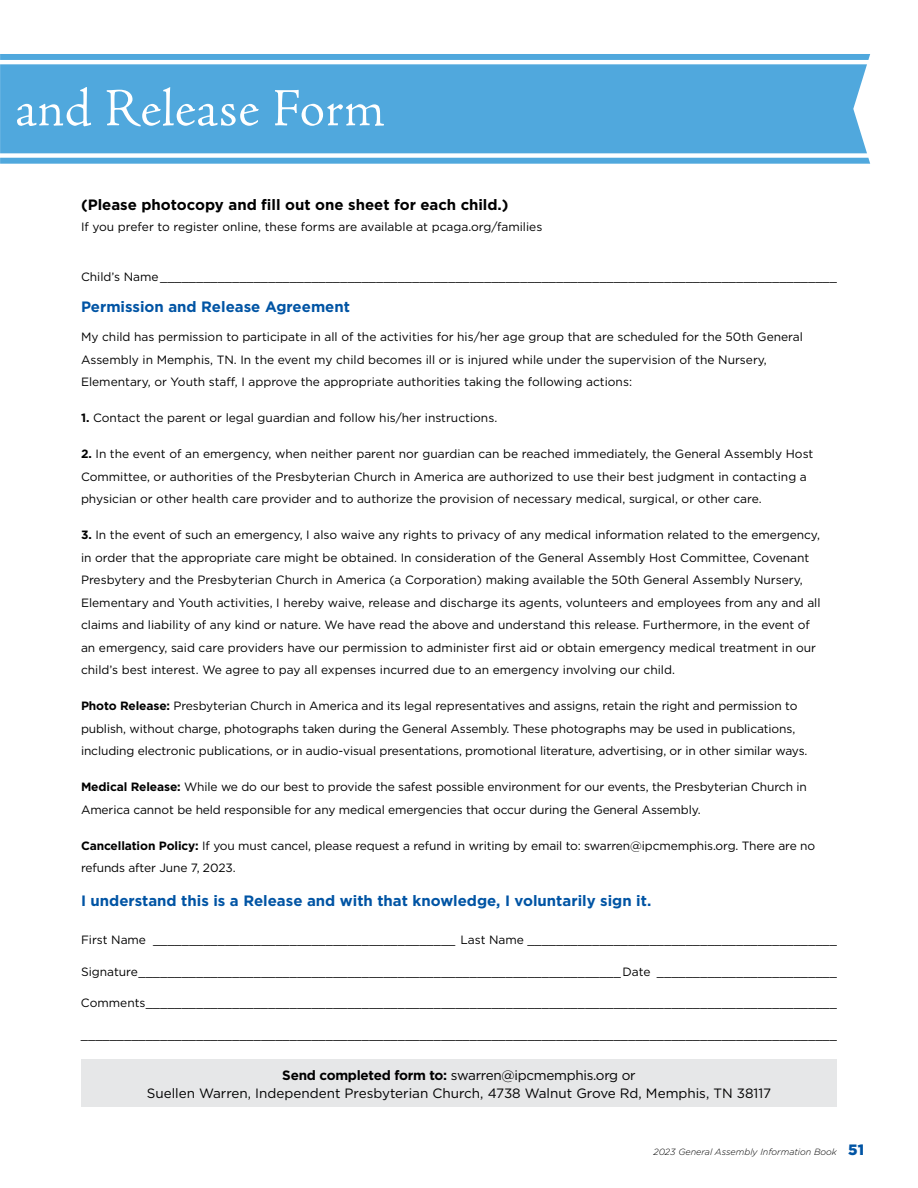
<style>
.page{position:relative;width:918px;height:1188px;background:#fff}
.page>*{position:absolute;margin:0;border:0;box-sizing:border-box;transform-origin:0 0}
.t1{font:300 54px "Adobe Jenson Pro";letter-spacing:.005em;color:#fff}
.t2{font:700 15px "Gotham";color:#0054a4}
.t3{font:700 15px "Gotham";color:#000}
.t4{font:13.5px/18px "Gotham";color:#000;text-align:center}
.t5{font:12px/22.5px "Gotham";color:#000}
.t6{font:italic 300 9px "Gotham";color:#000}
.s1{font-weight:700}
.s2{font-weight:900;font-style:normal;font-size:15px;color:#0054a4}
</style>
<div class="page">
<svg style="left:0;top:54px;width:870px;height:110px;background:#60afe0"></svg>
<div style="left:81px;top:1060px;width:756px;height:47px;background:#e6e7e8"></div>
<h1 class="t1" style="left:15px;top:78px;width:371px">and Release Form</h1>
<p class="t3" style="left:81px;top:195px;width:429px">(Please photocopy and fill out one sheet for each child.)</p>
<p class="t5" style="left:81px;top:215px;width:463px">If you prefer to register online, these forms are available at pcaga.org/families</p>
<p class="t5" style="left:81px;top:265px;width:757px">Child’s Name______________________________________________________________________________________________</p>
<p class="t2" style="left:81px;top:297px;width:271px">Permission and Release Agreement</p>
<p class="t5" style="left:81px;top:326px;width:723px">My child has permission to participate in all of the activities for his/her age group that are scheduled for the 50th General<br>Assembly in Memphis, TN. In the event my child becomes ill or is injured while under the supervision of the Nursery,<br>Elementary, or Youth staff, I approve the appropriate authorities taking the following actions:</p>
<p class="t5" style="left:81px;top:407px;width:418px"><span class="s1">1.</span> Contact the parent or legal guardian and follow his/her instructions.</p>
<p class="t5" style="left:81px;top:443px;width:734px"><span class="s1">2.</span> In the event of an emergency, when neither parent nor guardian can be reached immediately, the General Assembly Host<br>Committee, or authorities of the Presbyterian Church in America are authorized to use their best judgment in contacting a physician or other health care provider and to authorize the provision of necessary medical, surgical, or other care.</p>
<p class="t5" style="left:81px;top:524px;width:741px"><span class="s1">3.</span> In the event of such an emergency, I also waive any rights to privacy of any medical information related to the emergency, in order that the appropriate care might be obtained. In consideration of the General Assembly Host Committee, Covenant Presbytery and the Presbyterian Church in America (a Corporation) making available the 50th General Assembly Nursery, Elementary and Youth activities, I hereby waive, release and discharge its agents, volunteers and employees from any and all claims and liability of any kind or nature. We have read the above and understand this release. Furthermore, in the event of an emergency, said care providers have our permission to administer first aid or obtain emergency medical treatment in our child’s best interest. We agree to pay all expenses incurred due to an emergency involving our child.</p>
<p class="t5" style="left:81px;top:695px;width:728px"><span class="s1">Photo Release:</span> Presbyterian Church in America and its legal representatives and assigns, retain the right and permission to publish, without charge, photographs taken during the General Assembly. These photographs may be used in publications, including electronic publications, or in audio-visual presentations, promotional literature, advertising, or in other similar ways.</p>
<p class="t5" style="left:81px;top:776px;width:727px"><span class="s1">Medical Release:</span> While we do our best to provide the safest possible environment for our events, the Presbyterian Church in<br>America cannot be held responsible for any medical emergencies that occur during the General Assembly.</p>
<p class="t5" style="left:81px;top:834px;width:736px"><span class="s1">Cancellation Policy:</span> If you must cancel, please request a refund in writing by email to: swarren@ipcmemphis.org. There are no refunds after June 7, 2023.</p>
<p class="t2" style="left:81px;top:891px;width:572px">I understand this is a Release and with that knowledge, I voluntarily sign it.</p>
<p class="t5" style="left:81px;top:929px;width:757px">First Name __________________________________________ Last Name ___________________________________________</p>
<p class="t5" style="left:81px;top:960px;width:757px">Signature___________________________________________________________________Date _________________________</p>
<p class="t5" style="left:81px;top:992px;width:757px">Comments________________________________________________________________________________________________</p>
<p class="t5" style="left:81px;top:1023px;width:757px">_________________________________________________________________________________________________________</p>
<p class="t4" style="left:147px;top:1066px;width:626px"><span class="s1">Send completed form to:</span> swarren@ipcmemphis.org or<br>Suellen Warren, Independent Presbyterian Church, 4738 Walnut Grove Rd, Memphis, TN 38117</p>
<p class="t6" style="left:653px;top:1146px;width:212px">2023 General Assembly Information Book <span class="s2">51</span></p>
</div>
